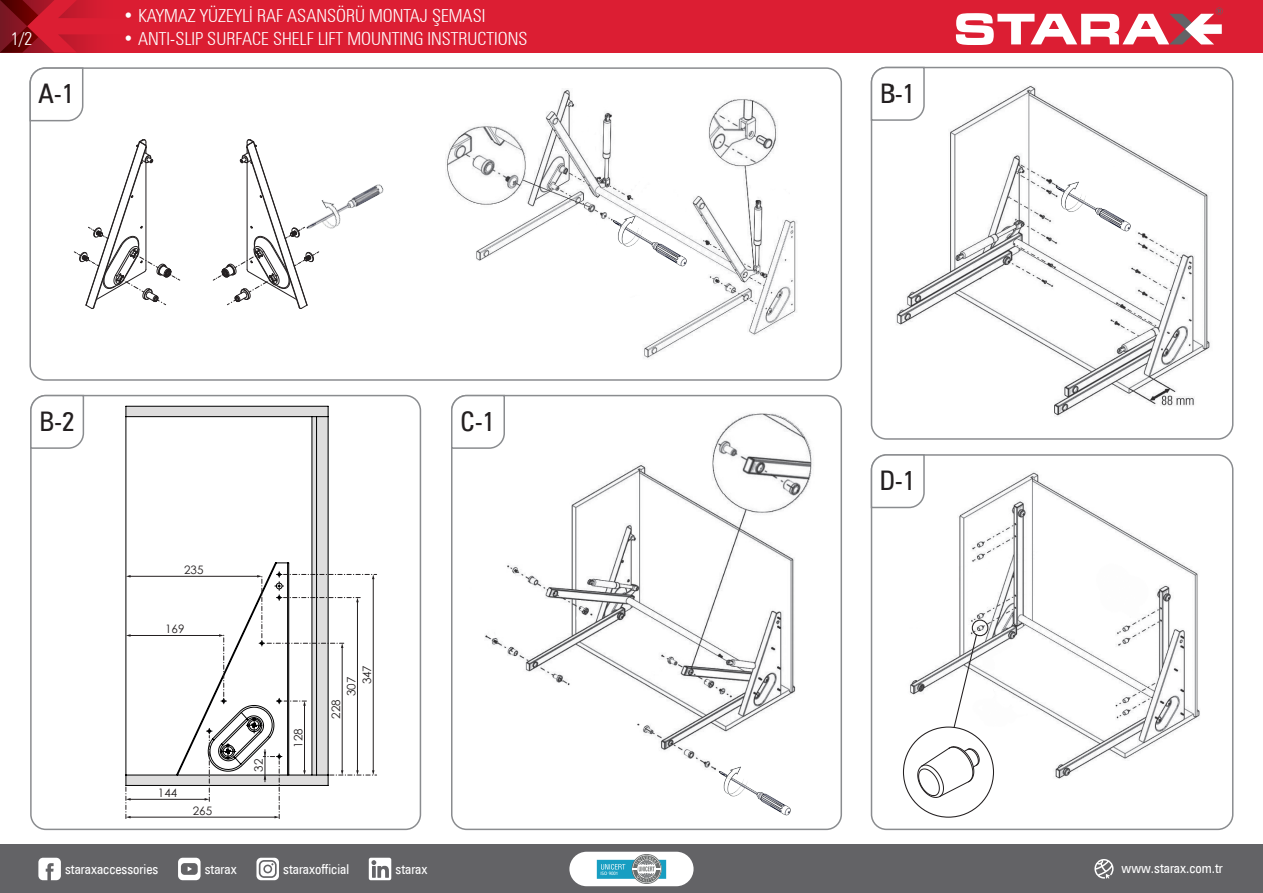
<style>
.page{position:relative;width:1263px;height:893px;background:#fff}
.page>*{position:absolute;margin:0;border:0;box-sizing:border-box;transform-origin:0 0}
.t1{font:condensed 27px "Zurich BT";color:#231f20}
.t2{font:300 condensed 18px "Zurich BT";color:#fff}
.t3{font:condensed 13.65px "Zurich BT";color:#fff}
.t4{font:11.7px "Century Gothic";color:#231f20}
.t5{font:4.65px "Trebuchet MS";color:#fff}
</style>
<div class="page">
<div style="left:0;top:0;width:247px;height:52px;background:#db1d32"></div>
<svg style="left:0;top:0;width:197px;height:53px"></svg>
<div style="left:241px;top:0;width:1022px;height:52px;background:#dc1e33"></div>
<div style="left:0;top:844px;width:1263px;height:48px;background:#636366"></div>
<div style="left:569px;top:851px;width:125px;height:35px;background:#fff;border-radius:17px"></div>
<svg style="left:956px;top:7px;width:267px;height:38px"></svg>
<svg style="left:38px;top:857px;width:23px;height:23px"></svg>
<svg style="left:178px;top:857px;width:23px;height:23px"></svg>
<svg style="left:256px;top:857px;width:23px;height:23px"></svg>
<svg style="left:1094px;top:859px;width:20px;height:20px"></svg>
<svg style="left:369px;top:857px;width:22px;height:23px"></svg>
<svg style="left:632px;top:854px;width:30px;height:30px"></svg>
<svg style="left:633px;top:854px;width:28px;height:29px"></svg>
<svg style="left:633px;top:855px;width:27px;height:27px"></svg>
<svg style="left:597px;top:856px;width:69px;height:25px"></svg>
<img style="left:485px;top:413px;width:327px;height:357px">
<img style="left:718px;top:766px;width:74px;height:49px">
<img style="left:904px;top:472px;width:296px;height:310px">
<svg style="left:917px;top:746px;width:63px;height:51px"></svg>
<div style="left:972px;top:619px;width:16px;height:17px;border:1px solid #231f20;border-radius:50%"></div>
<svg style="left:953px;top:633px;width:25px;height:95px"></svg>
<div style="left:29px;top:67px;width:813px;height:314px;border:2px solid #8a8c8f;border-radius:15px"></div>
<svg style="left:29px;top:67px;width:55px;height:55px"></svg>
<div style="left:30px;top:395px;width:391px;height:435px;border:2px solid #8a8c8f;border-radius:15px"></div>
<svg style="left:30px;top:394px;width:55px;height:55px"></svg>
<div style="left:451px;top:395px;width:391px;height:435px;border:2px solid #8a8c8f;border-radius:15px"></div>
<svg style="left:451px;top:394px;width:55px;height:55px"></svg>
<div style="left:871px;top:67px;width:363px;height:372px;border:2px solid #8a8c8f;border-radius:15px"></div>
<svg style="left:870px;top:66px;width:56px;height:56px"></svg>
<div style="left:871px;top:454px;width:363px;height:376px;border:2px solid #8a8c8f;border-radius:15px"></div>
<svg style="left:870px;top:454px;width:56px;height:55px"></svg>
<img style="left:893px;top:86px;width:317px;height:331px">
<img style="left:1056px;top:181px;width:75px;height:51px">
<svg style="left:126px;top:416px;width:202px;height:359px"></svg>
<hr style="left:373px;top:578px;width:1px;height:193px;background:#231f20">
<hr style="left:357px;top:601px;width:1px;height:170px;background:#231f20">
<hr style="left:342px;top:647px;width:1px;height:124px;background:#231f20">
<hr style="left:304px;top:704px;width:1px;height:67px;background:#231f20">
<svg style="left:303px;top:770px;width:3px;height:5px"></svg>
<hr style="left:130px;top:799px;width:75px;height:1px;background:#231f20">
<hr style="left:130px;top:816px;width:145px;height:1px;background:#231f20">
<svg style="left:276px;top:698px;width:31px;height:7px"></svg>
<svg style="left:330px;top:770px;width:47px;height:5px"></svg>
<svg style="left:126px;top:785px;width:5px;height:33px"></svg>
<svg style="left:205px;top:728px;width:7px;height:73px"></svg>
<hr style="left:130px;top:635px;width:90px;height:1px;background:#231f20">
<hr style="left:130px;top:576px;width:128px;height:1px;background:#231f20">
<svg style="left:219px;top:633px;width:7px;height:70px"></svg>
<svg style="left:257px;top:571px;width:120px;height:77px"></svg>
<svg style="left:263px;top:749px;width:19px;height:69px"></svg>
<svg style="left:312px;top:416px;width:16px;height:358px;background:#c2c1c1"></svg>
<div style="left:126px;top:406px;width:202px;height:10px;background:#dedddd"></div>
<div style="left:126px;top:775px;width:202px;height:10px;background:#dedddd"></div>
<img style="left:446px;top:89px;width:351px;height:269px">
<img style="left:612px;top:215px;width:76px;height:51px">
<svg style="left:74px;top:139px;width:106px;height:170px"></svg>
<svg style="left:213px;top:139px;width:106px;height:170px"></svg>
<img style="left:297px;top:170px;width:87px;height:74px">
<p class="t2" style="left:11px;top:27px;width:23px">1/2</p>
<h1 class="t1" style="left:38px;top:77px;width:38px">A-1</h1>
<p class="t2" style="left:123px;top:5px;width:364px">• KAYMAZ YÜZEYLİ RAF ASANSÖRÜ MONTAJ ŞEMASI</p>
<p class="t2" style="left:123px;top:27px;width:406px">• ANTI-SLIP SURFACE SHELF LIFT MOUNTING INSTRUCTIONS</p>
<h1 class="t1" style="left:39px;top:405px;width:37px">B-2</h1>
<h1 class="t1" style="left:461px;top:405px;width:36px">C-1</h1>
<p class="t4" style="left:184px;top:561px;width:21px">235</p>
<p class="t4" style="left:165px;top:620px;width:21px">169</p>
<p class="t4" style="left:158px;top:784px;width:21px">144</p>
<p class="t4" style="left:193px;top:802px;width:21px">265</p>
<p class="t4" style="left:251px;top:772px;width:14px;rotate:-90deg">32</p>
<p class="t4" style="left:290px;top:747px;width:21px;rotate:-90deg">128</p>
<p class="t4" style="left:359px;top:684px;width:21px;rotate:-90deg">347</p>
<p class="t4" style="left:343px;top:696px;width:21px;rotate:-90deg">307</p>
<p class="t4" style="left:328px;top:718px;width:21px;rotate:-90deg">228</p>
<h1 class="t1" style="left:880px;top:77px;width:37px">B-1</h1>
<h1 class="t1" style="left:880px;top:464px;width:37px">D-1</h1>
<p class="t3" style="left:65px;top:861px;width:95px">staraxaccessories</p>
<p class="t3" style="left:205px;top:861px;width:33px">starax</p>
<p class="t3" style="left:283px;top:861px;width:67px">staraxofficial</p>
<p class="t3" style="left:396px;top:861px;width:33px">starax</p>
<p class="t3" style="left:1122px;top:860px;width:103px">www.starax.com.tr</p>
<p class="t5" style="left:601px;top:871px;width:19px">ISO 9001</p>
</div>
